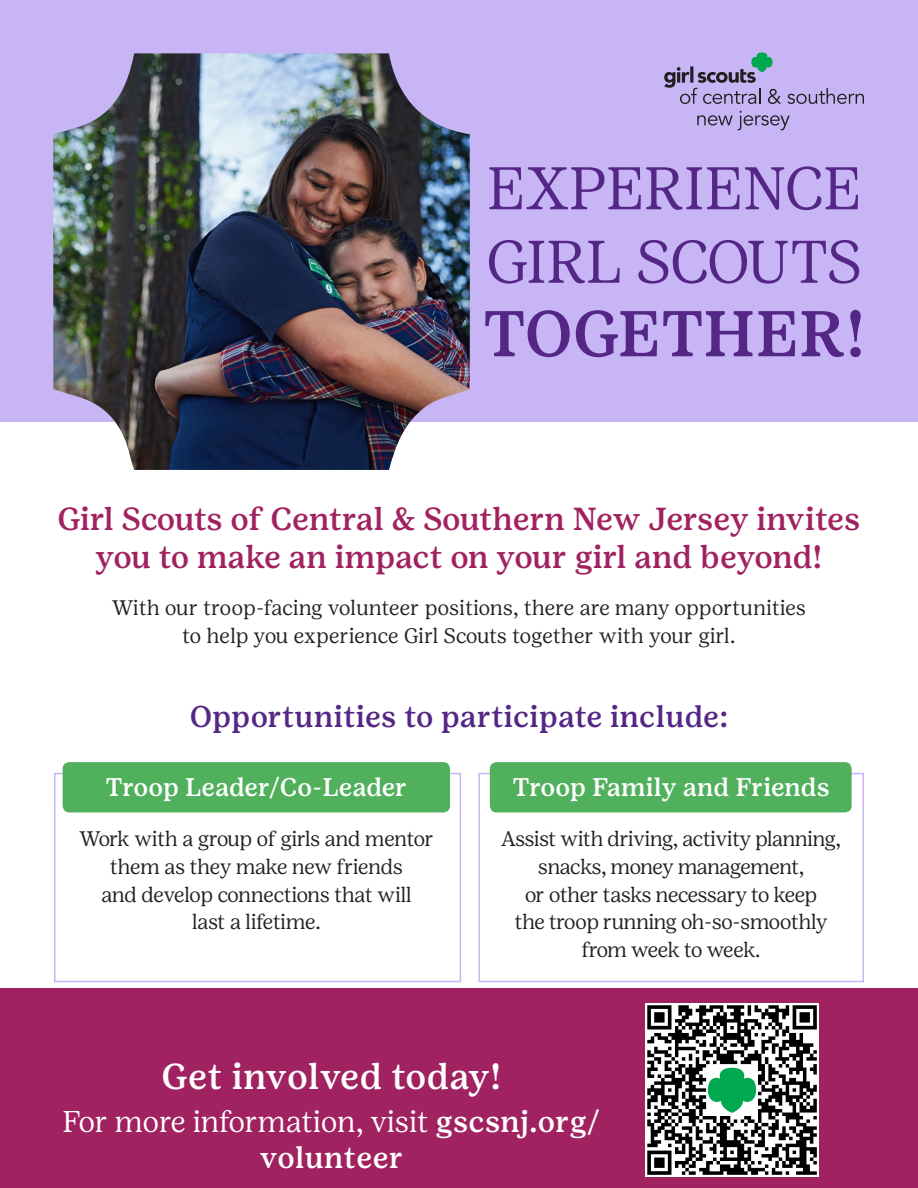
<style>
.page{position:relative;width:918px;height:1188px;background:#fff}
.page>*{position:absolute;margin:0;border:0;box-sizing:border-box;transform-origin:0 0}
.t1{font:500 64.5px "Girl Scout Text";letter-spacing:-.005em;color:#542786}
.t2{font:300 60px/73.5px "Girl Scout Display";letter-spacing:.005em;color:#542786}
.t3{font:500 36px "Girl Scout Text";letter-spacing:.01em;color:#fff}
.t4{font:500 31.8px/37.5px "Girl Scout Text";letter-spacing:-.01em;color:#a12260;text-align:center}
.t5{font:300 30px/36px "Girl Scout Display";letter-spacing:.01em;color:#fff;text-align:center}
.t6{font:500 30px "Girl Scout Text";letter-spacing:.01em;color:#542786}
.t7{font:500 25.5px "Girl Scout Text";color:#fff}
.t8{font:300 21px/27.8px "Girl Scout Display";letter-spacing:-.01em;color:#231f20;text-align:center}
.t9{font:300 21px/28.5px "Girl Scout Display";letter-spacing:.02em;color:#231f20;text-align:center}
.s1{font-family:"Girl Scout Text";font-weight:500}
</style>
<div class="page">
<div style="left:478px;top:773px;width:386px;height:209px;border:2px solid #c7b5f5"></div>
<div style="left:490px;top:762px;width:362px;height:50px;background:#50b05c;border-radius:7px"></div>
<div style="left:0;top:0;width:918px;height:421px;background:#c7b5f5"></div>
<img style="left:53px;top:53px;width:417px;height:417px">
<svg style="left:787px;top:88px;width:77px;height:16px"></svg>
<svg style="left:697px;top:111px;width:93px;height:19px"></svg>
<svg style="left:664px;top:53px;width:117px;height:51px"></svg>
<div style="left:0;top:988px;width:918px;height:200px;background:#a12260"></div>
<div style="left:54px;top:773px;width:407px;height:209px;border:2px solid #c7b5f5"></div>
<div style="left:63px;top:762px;width:387px;height:50px;background:#50b05c;border-radius:7px"></div>
<img style="left:645px;top:1003px;width:173px;height:174px">
<p class="t2" style="left:487px;top:152px;width:377px">EXPERIENCE<br>GIRL SCOUTS</p>
<p class="t1" style="left:483px;top:297px;width:384px">TOGETHER!</p>
<p class="t4" style="left:58px;top:500px;width:804px">Girl Scouts of Central &amp; Southern New Jersey invites you to make an impact on your girl and beyond!</p>
<p class="t9" style="left:112px;top:593px;width:695px">With our troop-facing volunteer positions, there are many opportunities to help you experience Girl Scouts together with your girl.</p>
<p class="t6" style="left:190px;top:699px;width:540px">Opportunities to participate include:</p>
<p class="t7" style="left:106px;top:772px;width:303px">Troop Leader/Co-Leader</p>
<p class="t8" style="left:80px;top:825px;width:355px">Work with a group of girls and mentor them as they make new friends<br>and develop connections that will<br>last a lifetime.</p>
<p class="t7" style="left:513px;top:772px;width:318px">Troop Family and Friends</p>
<p class="t8" style="left:502px;top:825px;width:341px">Assist with driving, activity planning, snacks, money management,<br>or other tasks necessary to keep<br>the troop running oh-so-smoothly from week to week.</p>
<p class="t3" style="left:161px;top:1055px;width:341px">Get involved today!</p>
<p class="t5" style="left:63px;top:1104px;width:539px">For more information, visit <span class="s1">gscsnj.org/ volunteer</span></p>
</div>
